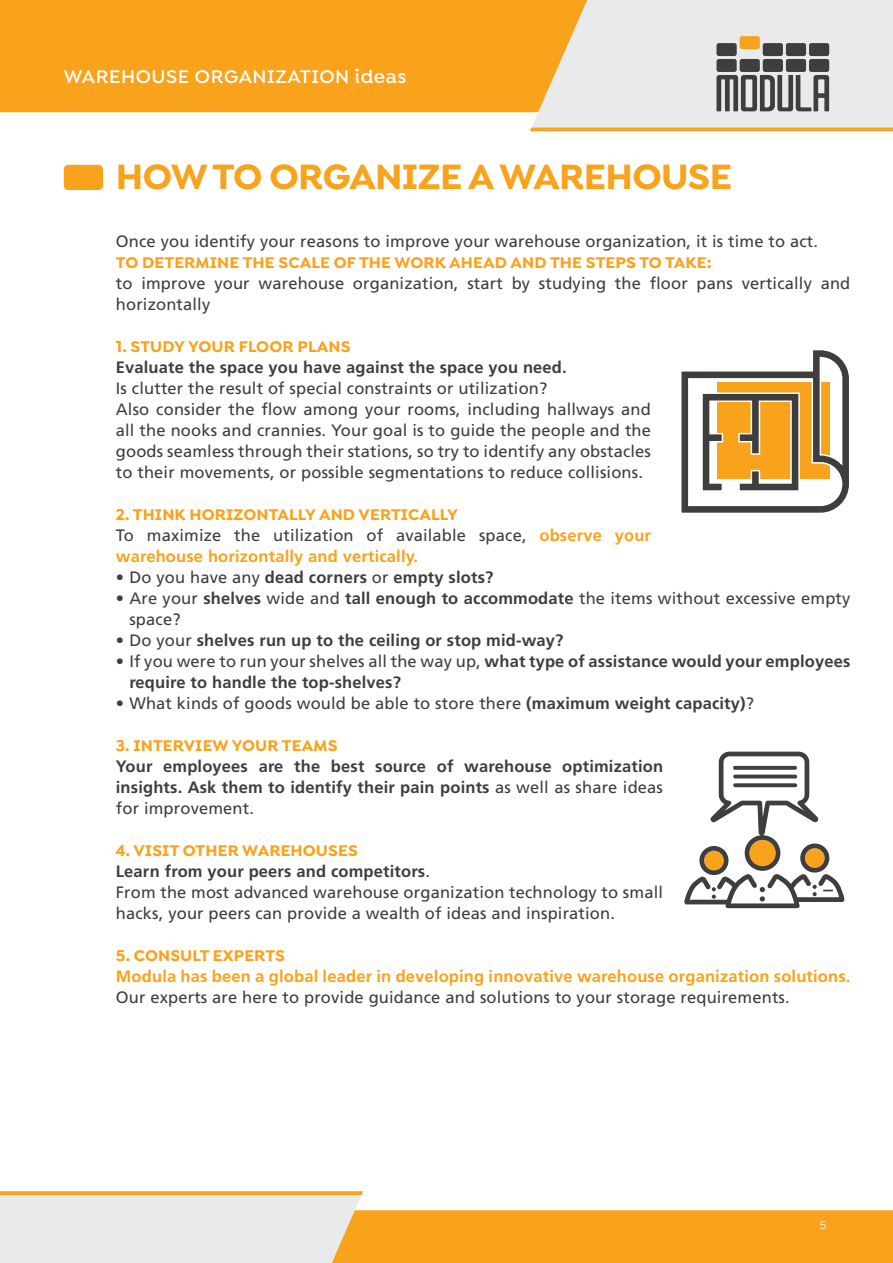
<style>
.page{position:relative;width:893px;height:1263px;background:#fff}
.page>*{position:absolute;margin:0;border:0;box-sizing:border-box;transform-origin:0 0}
.t1{font:700 37.5px "Isidora Sans Alt";letter-spacing:-.015em;color:#f9a21c}
.t2{font:600 19.5px "Isidora Sans Alt";letter-spacing:.03em;color:#fff}
.t3{font:16.5px/21px "Frutiger";letter-spacing:.01em;color:#3e3e3f}
.t4{font:700 16.5px/21px "Frutiger";letter-spacing:.01em;color:#3e3e3f}
.t5{font:700 16.5px/21px "Frutiger";letter-spacing:.01em;color:#f9a21c}
.t6{font:700 16.5px "Isidora Sans Alt";letter-spacing:.01em;color:#f9a21c}
.t7{font:500 12px "Isidora Sans Alt";color:#fff}
.s1{font-weight:400;color:#3e3e3f}
.s2{font-weight:400}
.s3{font-weight:700}
</style>
<div class="page">
<div style="left:0;top:0;width:530px;height:112px;background:#f9a21c"></div>
<svg style="left:530px;top:0;width:363px;height:128px;background:#eae2d6"></svg>
<svg style="left:530px;top:128px;width:363px;height:3px"></svg>
<svg style="left:0;top:1191px;width:893px;height:72px"></svg>
<div style="left:716px;top:43px;width:21px;height:13px;background:#3e3e3f;border-radius:2px"></div>
<div style="left:740px;top:36px;width:20px;height:13px;background:#f9a21c;border-radius:2px"></div>
<div style="left:763px;top:43px;width:20px;height:13px;background:#3e3e3f;border-radius:2px"></div>
<div style="left:786px;top:43px;width:20px;height:13px;background:#3e3e3f;border-radius:2px"></div>
<div style="left:809px;top:43px;width:20px;height:13px;background:#3e3e3f;border-radius:2px"></div>
<div style="left:716px;top:59px;width:21px;height:13px;background:#3e3e3f;border-radius:2px"></div>
<div style="left:740px;top:59px;width:20px;height:13px;background:#3e3e3f;border-radius:2px"></div>
<div style="left:763px;top:59px;width:20px;height:13px;background:#3e3e3f;border-radius:2px"></div>
<div style="left:786px;top:59px;width:20px;height:13px;background:#3e3e3f;border-radius:2px"></div>
<div style="left:809px;top:59px;width:20px;height:13px;background:#3e3e3f;border-radius:2px"></div>
<svg style="left:716px;top:75px;width:113px;height:36px;background:#898a8b"></svg>
<div style="left:64px;top:165px;width:39px;height:25px;background:#f9a21c;border-radius:4px"></div>
<svg style="left:684px;top:752px;width:160px;height:156px"></svg>
<svg style="left:681px;top:350px;width:168px;height:163px"></svg>
<p class="t2" style="left:64px;top:65px;width:344px">WAREHOUSE ORGANIZATION ideas</p>
<h1 class="t1" style="left:116px;top:154px;width:618px">HOW TO ORGANIZE A WAREHOUSE</h1>
<p class="t3" style="left:116px;top:230px;width:704px">Once you identify your reasons to improve your warehouse organization, it is time to act.</p>
<p class="t6" style="left:116px;top:252px;width:597px">TO DETERMINE THE SCALE OF THE WORK AHEAD AND THE STEPS TO TAKE:</p>
<p class="t3" style="left:116px;top:272px;width:736px">to improve your warehouse organization, start by studying the floor pans vertically and horizontally</p>
<p class="t6" style="left:116px;top:336px;width:236px">1. STUDY YOUR FLOOR PLANS</p>
<p class="t4" style="left:116px;top:356px;width:452px">Evaluate the space you have against the space you need.</p>
<p class="t3" style="left:116px;top:377px;width:537px">Is clutter the result of special constraints or utilization?<br>Also consider the flow among your rooms, including hallways and all the nooks and crannies. Your goal is to guide the people and the goods seamless through their stations, so try to identify any obstacles to their movements, or possible segmentations to reduce collisions.</p>
<p class="t6" style="left:116px;top:504px;width:344px">2. THINK HORIZONTALLY AND VERTICALLY</p>
<p class="t5" style="left:116px;top:524px;width:537px"><span class="s1">To maximize the utilization of available space,</span> observe your warehouse horizontally and vertically.</p>
<p class="t4" style="left:116px;top:566px;width:379px"><span class="s2">• Do you have any</span> dead corners <span class="s2">or</span> empty slots?</p>
<p class="t3" style="left:129px;top:587px;width:723px;text-indent:-13px">• Are your <span class="s3">shelves</span> wide and <span class="s3">tall enough to accommodate</span> the items without excessive empty space?</p>
<p class="t4" style="left:116px;top:629px;width:449px"><span class="s2">• Do your</span> shelves run up to the ceiling or stop mid-way?</p>
<p class="t4" style="left:129px;top:650px;width:722px;text-indent:-13px"><span class="s2">• If you were to run your shelves all the way up,</span> what type of assistance would your employees require to handle the top-shelves?</p>
<p class="t3" style="left:116px;top:692px;width:640px">• What kinds of goods would be able to store there <span class="s3">(maximum weight capacity)</span>?</p>
<p class="t6" style="left:116px;top:735px;width:223px">3. INTERVIEW YOUR TEAMS</p>
<p class="t4" style="left:116px;top:755px;width:549px;text-align:justify">Your employees are the best source of warehouse optimization insights. Ask them to identify their pain points <span class="s2">as well as share ideas for improvement.</span></p>
<p class="t6" style="left:116px;top:840px;width:244px">4. VISIT OTHER WAREHOUSES</p>
<p class="t3" style="left:116px;top:860px;width:549px"><span class="s3">Learn from your peers and competitors</span>.<br>From the most advanced warehouse organization technology to small hacks, your peers can provide a wealth of ideas and inspiration.</p>
<p class="t6" style="left:116px;top:945px;width:171px">5. CONSULT EXPERTS</p>
<p class="t5" style="left:116px;top:965px;width:736px">Modula has been a global leader in developing innovative warehouse organization solutions.</p>
<p class="t3" style="left:116px;top:986px;width:675px">Our experts are here to provide guidance and solutions to your storage requirements.</p>
<p class="t7" style="left:820px;top:1219px;width:8px">5</p>
</div>
